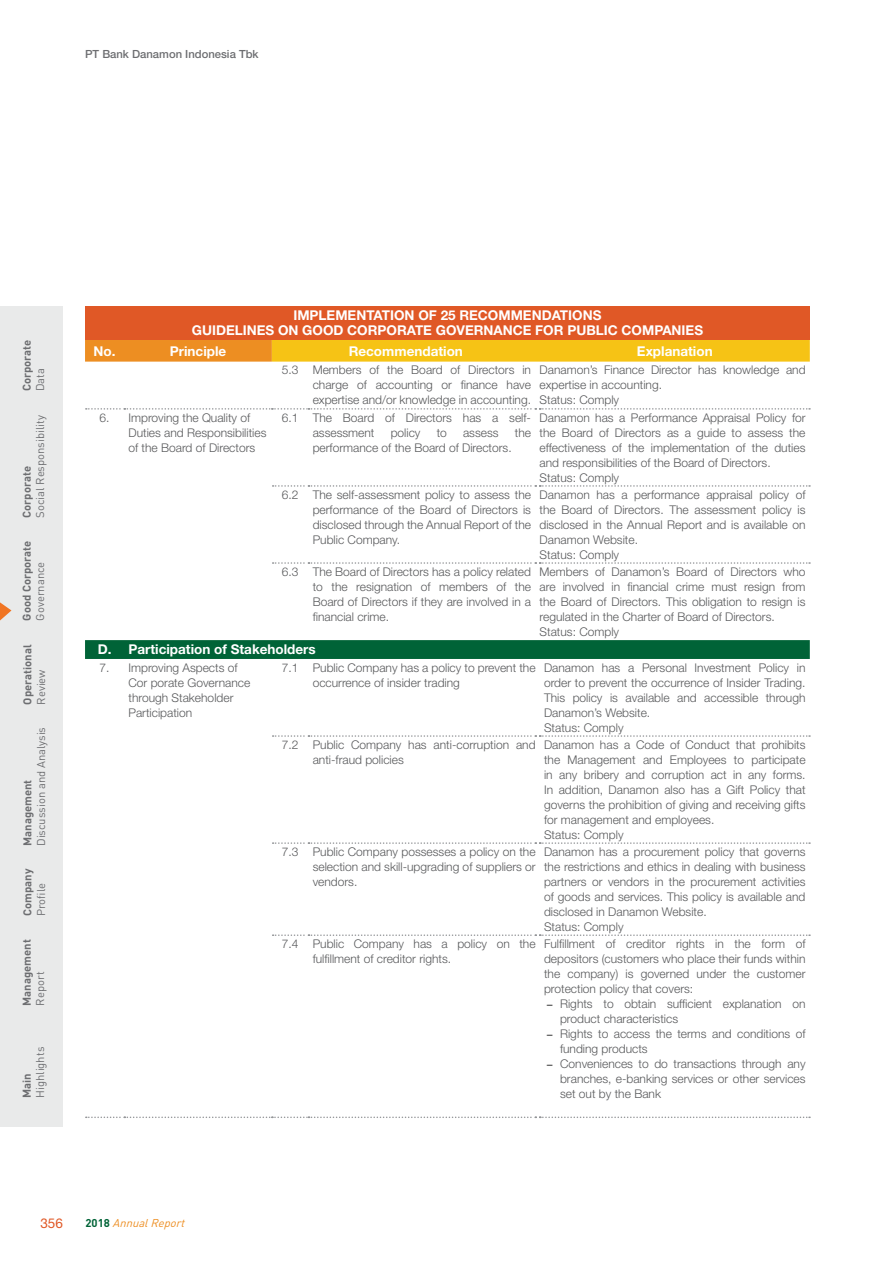
<style>
.page{position:relative;width:893px;height:1263px;background:#fff}
.page>*{position:absolute;margin:0;border:0;box-sizing:border-box;transform-origin:0 0}
.t1{font:700 13.5px/15px "Helvetica Neue LT Std";color:#fff;text-align:center}
.t2{font:13.5px "Helvetica Neue LT Std";color:#e05826}
.t3{font:300 12px/15px "Helvetica Neue LT Std";color:#58595b}
.t4{font:11.25px "DIN Pro";color:#6d6e71}
.t5{font:700 11.25px "DIN Pro";color:#6d6e71}
.t6{font:500 11.25px "Helvetica Neue LT Std";color:#6d6e71}
.t7{font:italic 11.25px "DIN Pro";color:#ed8e22}
.s1{font-weight:700;font-style:normal;color:#006337}
</style>
<div class="page">
<div style="left:0;top:306px;width:63px;height:821px;background:#e9eaea"></div>
<svg style="left:0;top:602px;width:11px;height:18px"></svg>
<div style="left:85px;top:306px;width:725px;height:34px;background:#e05826"></div>
<svg style="left:85px;top:340px;width:725px;height:22px;background:#f3b61c"></svg>
<div style="left:85px;top:640px;width:725px;height:19px;background:#006337"></div>
<svg style="left:86px;top:408px;width:724px;height:2px"></svg>
<svg style="left:273px;top:562px;width:537px;height:2px"></svg>
<svg style="left:86px;top:1116px;width:724px;height:2px"></svg>
<svg style="left:273px;top:485px;width:537px;height:2px"></svg>
<svg style="left:273px;top:735px;width:537px;height:2px"></svg>
<svg style="left:273px;top:842px;width:537px;height:2px"></svg>
<svg style="left:273px;top:934px;width:537px;height:2px"></svg>
<p class="t6" style="left:85px;top:47px;width:175px">PT Bank Danamon Indonesia Tbk</p>
<p class="t5" style="left:19px;top:391px;width:53px;rotate:-90deg">Corporate</p>
<p class="t4" style="left:33px;top:391px;width:25px;rotate:-90deg">Data</p>
<p class="t4" style="left:33px;top:518px;width:104px;rotate:-90deg">Social Responsibility</p>
<p class="t5" style="left:19px;top:518px;width:53px;rotate:-90deg">Corporate</p>
<p class="t5" style="left:19px;top:620px;width:82px;rotate:-90deg">Good Corporate</p>
<p class="t4" style="left:33px;top:620px;width:60px;rotate:-90deg">Governance</p>
<p class="t5" style="left:20px;top:705px;width:61px;rotate:-90deg">Operational</p>
<p class="t4" style="left:33px;top:705px;width:37px;rotate:-90deg">Review</p>
<p class="t4" style="left:33px;top:846px;width:121px;rotate:-90deg">Discussion and Analysis</p>
<p class="t5" style="left:20px;top:846px;width:68px;rotate:-90deg">Management</p>
<p class="t5" style="left:20px;top:916px;width:49px;rotate:-90deg">Company</p>
<p class="t4" style="left:33px;top:916px;width:34px;rotate:-90deg">Profile</p>
<p class="t5" style="left:19px;top:1006px;width:68px;rotate:-90deg">Management</p>
<p class="t4" style="left:33px;top:1006px;width:35px;rotate:-90deg">Report</p>
<p class="t4" style="left:33px;top:1098px;width:53px;rotate:-90deg">Highlights</p>
<p class="t5" style="left:19px;top:1098px;width:26px;rotate:-90deg">Main</p>
<p class="t1" style="left:192px;top:308px;width:513px">IMPLEMENTATION OF 25 RECOMMENDATIONS<br>GUIDELINES ON GOOD CORPORATE GOVERNANCE FOR PUBLIC COMPANIES</p>
<p class="t1" style="left:94px;top:343px;width:24px">No.</p>
<p class="t1" style="left:170px;top:343px;width:58px">Principle</p>
<p class="t1" style="left:349px;top:343px;width:116px">Recommendation</p>
<p class="t1" style="left:637px;top:343px;width:77px">Explanation</p>
<p class="t3" style="left:313px;top:362px;width:220px;text-align:justify;text-indent:-31px">5.3 Members of the Board of Directors in charge of accounting or finance have expertise and/or knowledge in accounting.</p>
<p class="t3" style="left:540px;top:362px;width:267px">Danamon’s Finance Director has knowledge and expertise in accounting.<br>Status: Comply</p>
<p class="t3" style="left:129px;top:410px;width:139px;text-indent:-29px">6. Improving the Quality of<br>Duties and Responsibilities of the Board of Directors</p>
<p class="t3" style="left:313px;top:410px;width:220px;text-indent:-31px">6.1 The Board of Directors has a self&shy;assessment</p>
<p class="t3" style="left:540px;top:410px;width:268px">Danamon has a Performance Appraisal Policy for the Board of Directors as a guide to assess the effectiveness of the implementation of the duties and responsibilities of the Board of Directors.<br>Status: Comply</p>
<p class="t3" style="left:391px;top:425px;width:31px">policy</p>
<p class="t3" style="left:437px;top:425px;width:12px">to</p>
<p class="t3" style="left:463px;top:425px;width:37px">assess</p>
<p class="t3" style="left:515px;top:425px;width:18px">the</p>
<p class="t3" style="left:313px;top:440px;width:200px">performance of the Board of Directors.</p>
<p class="t3" style="left:313px;top:487px;width:220px;text-align:justify;text-indent:-31px">6.2 The self-assessment policy to assess the performance of the Board of Directors is disclosed through the Annual Report of the Public Company.</p>
<p class="t3" style="left:540px;top:487px;width:267px">Danamon has a performance appraisal policy of the Board of Directors. The assessment policy is disclosed in the Annual Report and is available on Danamon Website.<br>Status: Comply</p>
<p class="t3" style="left:313px;top:564px;width:220px;text-align:justify;text-indent:-31px">6.3 The Board of Directors has a policy related to the resignation of members of the Board of Directors if they are involved in a financial crime.</p>
<p class="t3" style="left:540px;top:564px;width:268px">Members of Danamon’s Board of Directors who are involved in financial crime must resign from the Board of Directors. This obligation to resign is regulated in the Charter of Board of Directors.<br>Status: Comply</p>
<p class="t1" style="left:98px;top:642px;width:219px">D. Participation of Stakeholders</p>
<p class="t3" style="left:129px;top:660px;width:123px;text-indent:-29px">7. Improving Aspects of<br>Cor porate Governance through Stakeholder<br>Participation</p>
<p class="t3" style="left:313px;top:660px;width:224px;text-indent:-31px">7.1 Public Company has a policy to prevent the occurrence of insider trading</p>
<p class="t3" style="left:544px;top:660px;width:263px">Danamon has a Personal Investment Policy in order to prevent the occurrence of Insider Trading.<br>This policy is available and accessible through Danamon’s Website.<br>Status: Comply</p>
<p class="t3" style="left:313px;top:737px;width:224px;text-indent:-31px">7.2 Public Company has anti-corruption and anti-fraud policies</p>
<p class="t3" style="left:544px;top:737px;width:263px">Danamon has a Code of Conduct that prohibits the Management and Employees to participate in any bribery and corruption act in any forms.<br>In addition, Danamon also has a Gift Policy that governs the prohibition of giving and receiving gifts for management and employees.<br>Status: Comply</p>
<p class="t3" style="left:313px;top:844px;width:224px;text-align:justify;text-indent:-31px">7.3 Public Company possesses a policy on the selection and skill-upgrading of suppliers or vendors.</p>
<p class="t3" style="left:544px;top:844px;width:263px">Danamon has a procurement policy that governs the restrictions and ethics in dealing with business partners or vendors in the procurement activities of goods and services. This policy is available and disclosed in Danamon Website.<br>Status: Comply</p>
<p class="t3" style="left:313px;top:936px;width:224px;text-indent:-31px">7.4 Public Company has a policy on the fulfillment of creditor rights.</p>
<p class="t3" style="left:544px;top:936px;width:263px;text-align:justify">Fulfillment of creditor rights in the form of depositors (customers who place their funds within the company) is governed under the customer protection policy that covers:</p>
<p class="t3" style="left:560px;top:996px;width:247px">Rights to obtain sufficient explanation on product characteristics<br>Rights to access the terms and conditions of funding products<br>Conveniences to do transactions through any branches, e-banking services or other services set out by the Bank</p>
<p class="t2" style="left:40px;top:1215px;width:24px">356</p>
<p class="t7" style="left:85px;top:1215px;width:104px"><span class="s1">2 0 1 8</span> AnnualReport</p>
</div>
